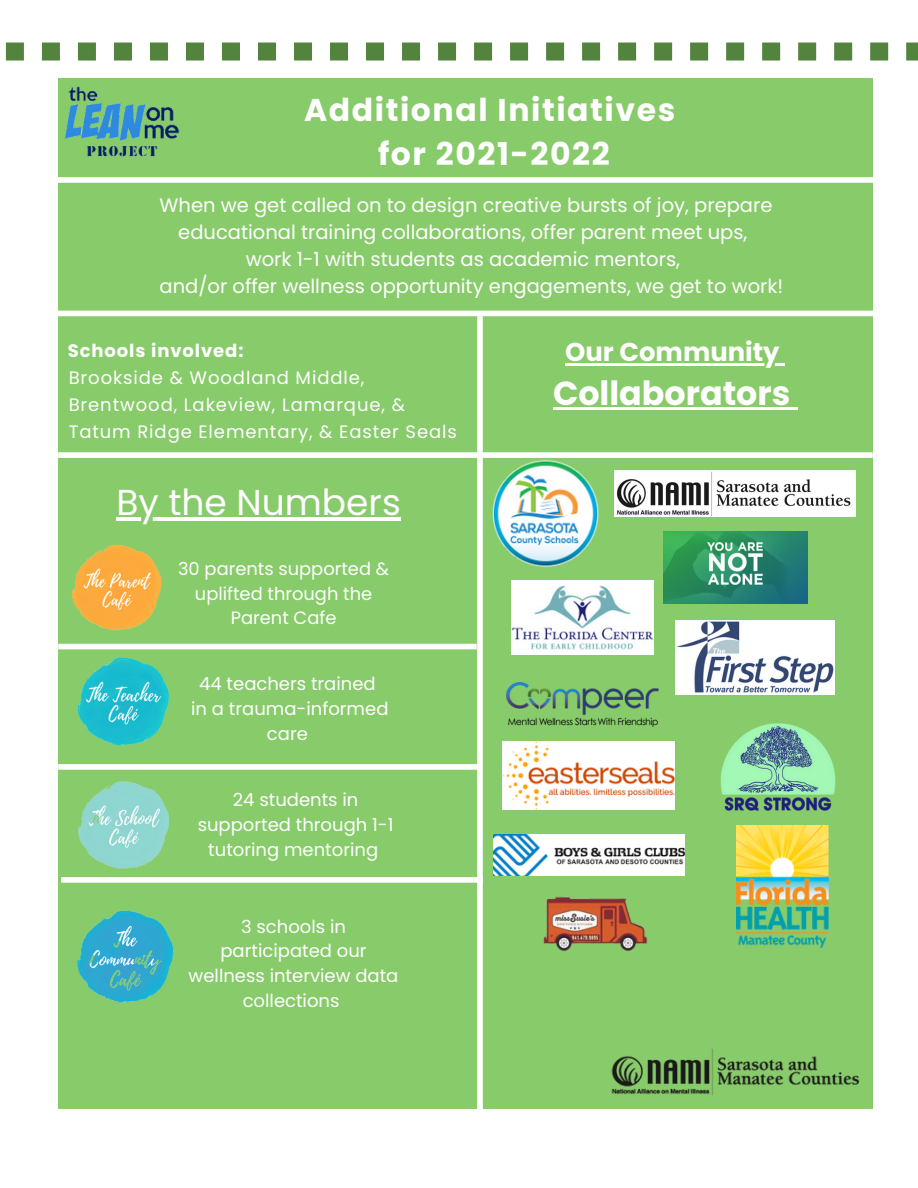
<style>
.page{position:relative;width:918px;height:1188px;background:#fff}
.page>*{position:absolute;margin:0;border:0;box-sizing:border-box;transform-origin:0 0}
.t1{font:36px "Poppins";color:#fff}
.t2{font:700 33.3px "Poppins";color:#fff}
.t3{font:700 31.5px "Poppins";letter-spacing:.05em;color:#fff}
.t4{font:700 25.8px "Poppins";color:#fff}
.t5{font:19.5px "Poppins";color:#fff}
.t6{font:18px/24.8px "Poppins";color:#fff;text-align:center}
.t7{font:18px "Poppins";letter-spacing:.05em;color:#fff}
.t8{font:700 18px "Poppins";letter-spacing:.05em;color:#fff}
.t9{font:17.85px/24.6px "Poppins";color:#fff;text-align:center}
</style>
<div class="page">
<div style="left:58px;top:78px;width:814px;height:1031px;background:#88cb6b"></div>
<div style="left:34px;top:311px;width:850px;height:5px;background:#fff"></div>
<div style="left:49px;top:177px;width:832px;height:6px;background:#fff"></div>
<div style="left:58px;top:452px;width:815px;height:6px;background:#fff"></div>
<svg style="left:5px;top:43px;width:913px;height:18px"></svg>
<img style="left:58px;top:86px;width:143px;height:97px">
<img style="left:611px;top:1049px;width:249px;height:46px">
<div style="left:477px;top:316px;width:6px;height:833px;background:#fff"></div>
<img style="left:58px;top:517px;width:117px;height:133px">
<img style="left:62px;top:594px;width:122px;height:124px">
<div style="left:58px;top:644px;width:419px;height:5px;background:#fff"></div>
<div style="left:58px;top:764px;width:422px;height:6px;background:#fff"></div>
<img style="left:63px;top:718px;width:121px;height:126px">
<div style="left:61px;top:877px;width:422px;height:6px;background:#fff"></div>
<img style="left:61px;top:844px;width:127px;height:159px">
<img style="left:512px;top:580px;width:141px;height:74px">
<img style="left:494px;top:835px;width:190px;height:40px">
<img style="left:503px;top:742px;width:172px;height:67px">
<img style="left:543px;top:896px;width:105px;height:55px">
<img style="left:614px;top:470px;width:242px;height:46px">
<img style="left:675px;top:621px;width:160px;height:74px">
<img style="left:663px;top:532px;width:144px;height:72px">
<img style="left:507px;top:683px;width:152px;height:44px">
<img style="left:720px;top:723px;width:116px;height:88px">
<img style="left:493px;top:460px;width:106px;height:107px">
<img style="left:736px;top:825px;width:93px;height:123px">
<hr style="left:117px;top:517px;width:284px;height:3px;background:#fff">
<hr style="left:565px;top:363px;width:215px;height:2px;background:#fff">
<hr style="left:553px;top:407px;width:237px;height:2px;background:#fff">
<svg style="left:790px;top:407px;width:7px;height:2px"></svg>
<p class="t3" style="left:304px;top:88px;width:373px">Additional Initiatives</p>
<p class="t3" style="left:378px;top:132px;width:233px">for 2021-2022</p>
<p class="t5" style="left:160px;top:192px;width:614px">When we get called on to design creative bursts of joy, prepare</p>
<p class="t5" style="left:178px;top:219px;width:571px">educational training collaborations, offer parent meet ups,</p>
<p class="t5" style="left:246px;top:246px;width:436px">work 1-1 with students as academic mentors,</p>
<p class="t5" style="left:160px;top:273px;width:625px">and/or offer wellness opportunity engagements, we get to work!</p>
<p class="t8" style="left:68px;top:338px;width:177px">Schools involved:</p>
<p class="t7" style="left:69px;top:365px;width:297px">Brookside &amp; Woodland Middle,</p>
<p class="t7" style="left:69px;top:392px;width:338px">Brentwood, Lakeview, Lamarque, &amp;</p>
<p class="t7" style="left:69px;top:419px;width:390px">Tatum Ridge Elementary, &amp; Easter Seals</p>
<p class="t1" style="left:117px;top:477px;width:286px">By the Numbers</p>
<p class="t9" style="left:178px;top:556px;width:212px">30 parents supported &amp; uplifted through the<br>Parent Cafe</p>
<p class="t6" style="left:199px;top:672px;width:178px">44 teachers trained</p>
<p class="t6" style="left:191px;top:696px;width:199px">in a trauma-informed care</p>
<p class="t6" style="left:198px;top:787px;width:197px">24 students in supported through 1-1 tutoring mentoring</p>
<p class="t6" style="left:189px;top:914px;width:211px">3 schools in participated our wellness interview data collections</p>
<p class="t4" style="left:565px;top:334px;width:216px">Our Community</p>
<p class="t2" style="left:553px;top:370px;width:239px">Collaborators</p>
</div>
